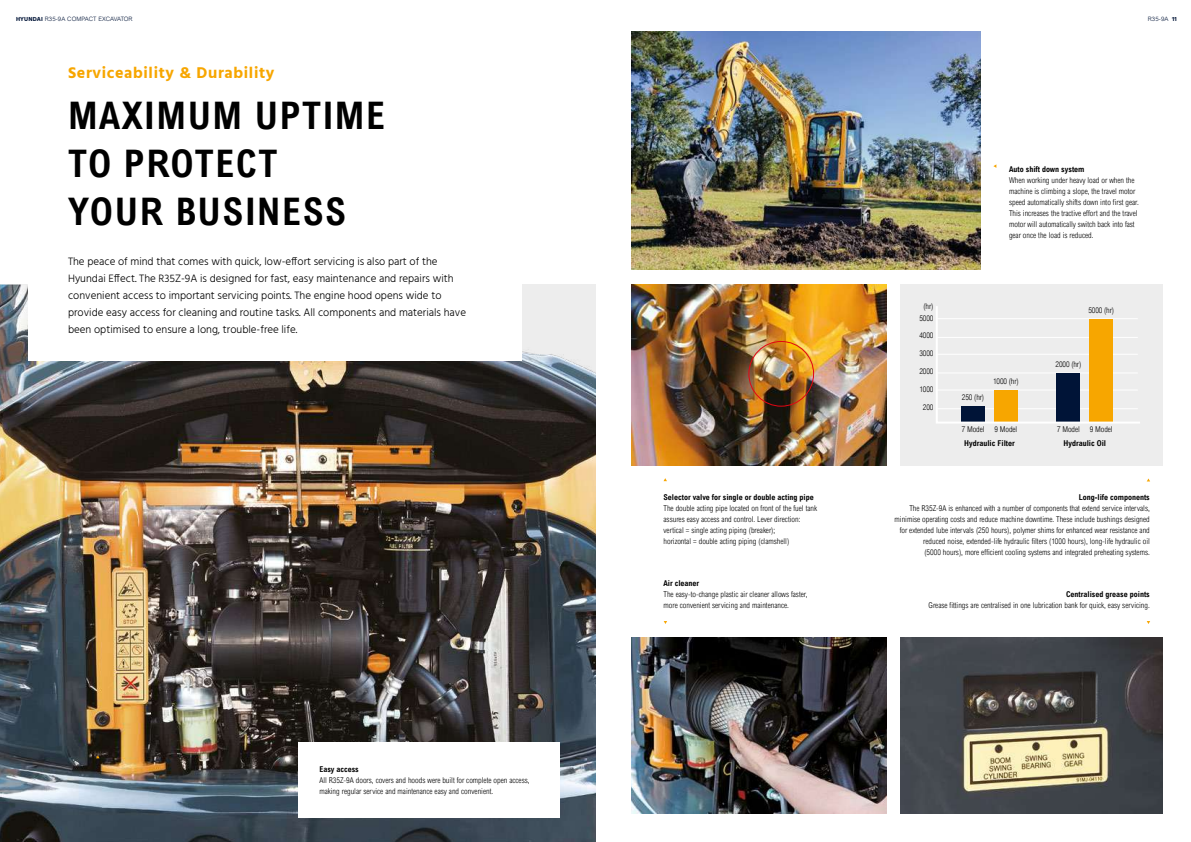
<style>
.page{position:relative;width:1191px;height:842px;background:#fff}
.page>*{position:absolute;margin:0;border:0;box-sizing:border-box;transform-origin:0 0}
.t1{font:700 condensed 38px/48px "Arial";letter-spacing:.04em;color:#000}
.t2{font:700 16px "Hind";letter-spacing:.04em;color:#f7a600}
.t3{font:300 11px/17px "Hind";color:#000}
.t4{font:300 condensed 8px/11px "Arial";color:#000}
.t5{font:700 condensed 8px "Arial";color:#000}
.t6{font:300 6px "Arial";letter-spacing:.02em;color:#001437}
.s1{font-family:"Hind";font-weight:700}
</style>
<div class="page">
<img style="left:631px;top:638px;width:255px;height:176px">
<img style="left:0;top:284px;width:595px;height:558px">
<img style="left:631px;top:284px;width:255px;height:181px">
<div style="left:900px;top:284px;width:262px;height:181px;background:#ededed"></div>
<img style="left:900px;top:638px;width:262px;height:176px">
<div style="left:748px;top:341px;width:66px;height:66px;border:1px solid #e30613;border-radius:50%"></div>
<svg style="left:936px;top:306px;width:204px;height:117px"></svg>
<div style="left:28px;top:250px;width:494px;height:111px;background:#fff"></div>
<img style="left:631px;top:31px;width:349px;height:239px">
<div style="left:298px;top:743px;width:261px;height:75px;background:#fff"></div>
<svg style="left:96px;top:755px;width:4px;height:3px"></svg>
<p class="t6" style="left:16px;top:15px;width:118px"><span class="s1">HYUNDAI</span> R35-9A COMPACT EXCAVATOR</p>
<p class="t6" style="left:1147px;top:15px;width:30px">R35-9A <span class="s1">11</span></p>
<h2 class="t2" style="left:68px;top:63px;width:208px">Serviceability &amp; Durability</h2>
<h1 class="t1" style="left:68px;top:91px;width:318px">MAXIMUM UPTIME<br>TO PROTECT<br>YOUR BUSINESS</h1>
<p class="t3" style="left:68px;top:253px;width:399px">The peace of mind that comes with quick, low-effort servicing is also part of the Hyundai Effect. The R35Z-9A is designed for fast, easy maintenance and repairs with convenient access to important servicing points. The engine hood opens wide to provide easy access for cleaning and routine tasks. All components and materials have been optimised to ensure a long, trouble-free life.</p>
<p class="t5" style="left:319px;top:765px;width:41px">Easy access</p>
<p class="t4" style="left:319px;top:775px;width:212px">All R35Z-9A doors, covers and hoods were built for complete open access, making regular service and maintenance easy and convenient.</p>
<p class="t5" style="left:663px;top:492px;width:152px">Selector valve for single or double acting pipe</p>
<p class="t4" style="left:663px;top:502px;width:155px">The double acting pipe located on front of the fuel tank assures easy access and control. Lever direction: vertical = single acting piping (breaker);<br>horizontal = double acting piping (clamshell)</p>
<p class="t5" style="left:663px;top:579px;width:37px">Air cleaner</p>
<p class="t4" style="left:663px;top:589px;width:146px">The easy-to-change plastic air cleaner allows faster, more convenient servicing and maintenance.</p>
<p class="t4" style="left:923px;top:301px;width:11px">(hr)</p>
<p class="t4" style="left:919px;top:312px;width:15px">5000</p>
<p class="t4" style="left:919px;top:330px;width:15px">4000</p>
<p class="t4" style="left:919px;top:348px;width:15px">3000</p>
<p class="t4" style="left:919px;top:366px;width:15px">2000</p>
<p class="t4" style="left:919px;top:384px;width:15px">1000</p>
<p class="t4" style="left:923px;top:401px;width:12px">200</p>
<p class="t5" style="left:1009px;top:165px;width:77px">Auto shift down system</p>
<p class="t4" style="left:1009px;top:175px;width:131px">When working under heavy load or when the machine is climbing a slope, the travel motor speed automatically shifts down into first gear.<br>This increases the tractive effort and the travel motor will automatically switch back into fast gear once the load is reduced.</p>
<p class="t4" style="left:1088px;top:304px;width:27px">5000 (hr)</p>
<p class="t4" style="left:962px;top:391px;width:24px">250 (hr)</p>
<p class="t4" style="left:993px;top:375px;width:27px">1000 (hr)</p>
<p class="t4" style="left:1055px;top:359px;width:27px">2000 (hr)</p>
<p class="t4" style="left:961px;top:423px;width:24px">7 Model</p>
<p class="t4" style="left:1057px;top:423px;width:24px">7 Model</p>
<p class="t5" style="left:964px;top:438px;width:52px">Hydraulic Filter</p>
<p class="t5" style="left:1063px;top:438px;width:44px">Hydraulic Oil</p>
<p class="t4" style="left:994px;top:423px;width:24px">9 Model</p>
<p class="t4" style="left:1090px;top:423px;width:24px">9 Model</p>
<p class="t5" style="left:1078px;top:493px;width:73px">Long-life components</p>
<p class="t4" style="left:894px;top:503px;width:257px;text-align:right">The R35Z-9A is enhanced with a number of components that extend service intervals, minimise operating costs and reduce machine downtime. These include bushings designed for extended lube intervals (250 hours), polymer shims for enhanced wear resistance and reduced noise, extended-life hydraulic filters (1000 hours), long-life hydraulic oil<br>(5000 hours), more efficient cooling systems and integrated preheating systems.</p>
<p class="t5" style="left:1066px;top:590px;width:85px">Centralised grease points</p>
<p class="t4" style="left:928px;top:600px;width:223px">Grease fittings are centralised in one lubrication bank for quick, easy servicing.</p>
</div>
